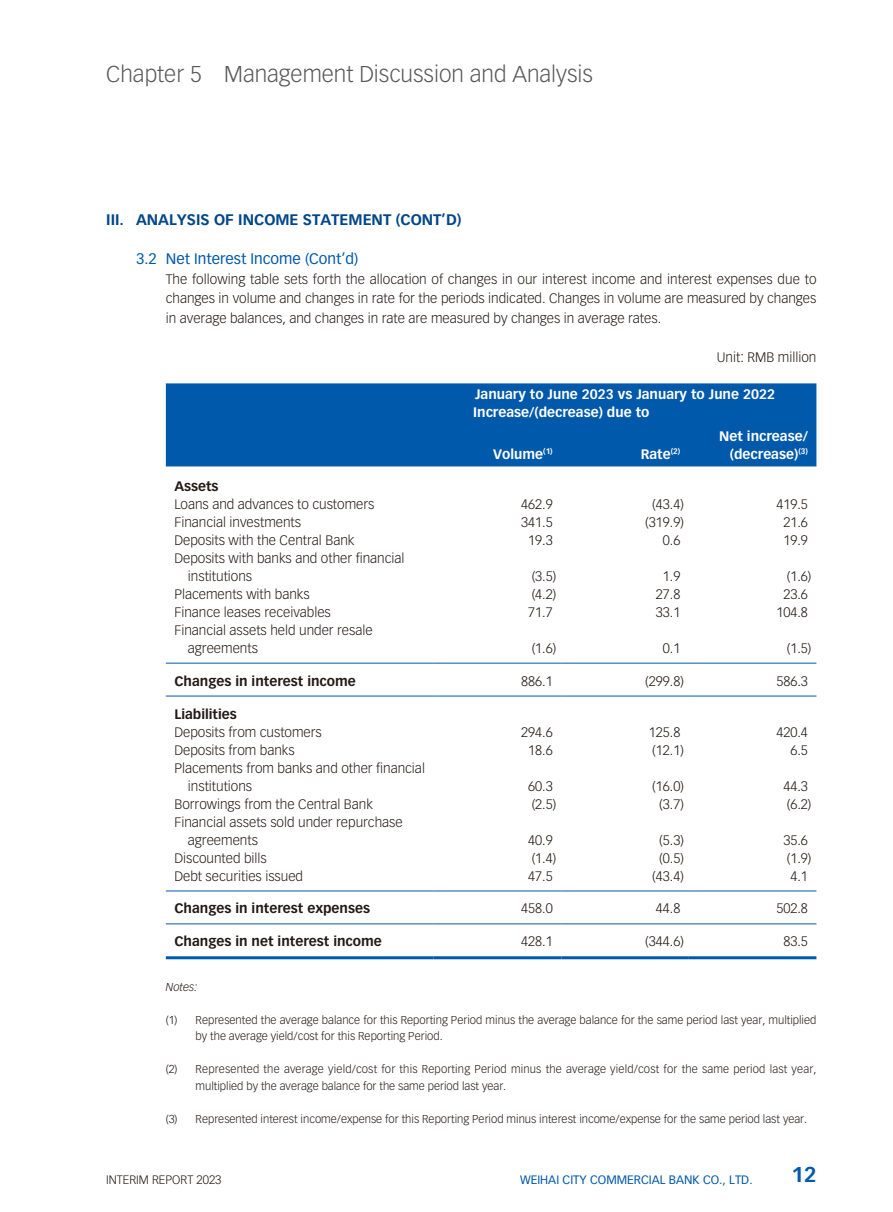
<style>
.page{position:relative;width:893px;height:1212px;background:#fff}
.page>*{position:absolute;margin:0;border:0;box-sizing:border-box;transform-origin:0 0}
.t1{font:300 22.5px "Vectora LT Std";color:#595857}
.t2{font:700 21px "Vectora LT Std";color:#0059aa}
.t3{font:700 15px "Vectora LT Std";color:#004689}
.t4{font:15px "Vectora LT Std";color:#0059aa}
.t5{font:300 13.5px/18px "Vectora LT Std";color:#231916}
.t6{font:700 13.5px/18px "Vectora LT Std";color:#fff}
.t7{font:700 13.5px "Vectora LT Std";color:#231916}
.t8{font:12px "Vectora LT Std";color:#0059aa}
.t9{font:300 12px "Vectora LT Std";color:#231916}
.t10{font:300 11.25px/16.5px "Vectora LT Std";color:#231916}
.t11{font:italic 300 11.25px "Vectora LT Std";color:#231916}
</style>
<div class="page">
<div style="left:166px;top:383px;width:650px;height:83px;background:#0059aa"></div>
<hr style="left:166px;top:663px;width:268px;height:1px;background:#0059aa">
<hr style="left:434px;top:663px;width:127px;height:1px;background:#0059aa">
<hr style="left:561px;top:663px;width:128px;height:1px;background:#0059aa">
<hr style="left:689px;top:663px;width:127px;height:1px;background:#0059aa">
<hr style="left:166px;top:696px;width:268px;height:1px;background:#0059aa">
<hr style="left:434px;top:696px;width:127px;height:1px;background:#0059aa">
<hr style="left:561px;top:696px;width:128px;height:1px;background:#0059aa">
<hr style="left:689px;top:696px;width:127px;height:1px;background:#0059aa">
<hr style="left:166px;top:890px;width:268px;height:1px;background:#0059aa">
<hr style="left:434px;top:890px;width:127px;height:1px;background:#0059aa">
<hr style="left:561px;top:890px;width:128px;height:1px;background:#0059aa">
<hr style="left:689px;top:890px;width:127px;height:1px;background:#0059aa">
<hr style="left:166px;top:923px;width:268px;height:1px;background:#0059aa">
<hr style="left:434px;top:923px;width:127px;height:1px;background:#0059aa">
<hr style="left:561px;top:923px;width:128px;height:1px;background:#0059aa">
<hr style="left:689px;top:923px;width:127px;height:1px;background:#0059aa">
<hr style="left:166px;top:956px;width:268px;height:3px;background:#0059aa">
<hr style="left:434px;top:956px;width:127px;height:3px;background:#0059aa">
<hr style="left:561px;top:956px;width:128px;height:3px;background:#0059aa">
<hr style="left:689px;top:956px;width:127px;height:3px;background:#0059aa">
<h1 class="t1" style="left:106px;top:64px;width:488px">Chapter 5 Management Discussion and Analysis</h1>
<p class="t3" style="left:106px;top:213px;width:357px">III. ANALYSIS OF INCOME STATEMENT (CONT’D)</p>
<p class="t4" style="left:136px;top:252px;width:224px">3.2 Net Interest Income (Cont’d)</p>
<p class="t5" style="left:166px;top:270px;width:652px;line-height:19.5px;text-align:justify">The following table sets forth the allocation of changes in our interest income and interest expenses due to changes in volume and changes in rate for the periods indicated. Changes in volume are measured by changes in average balances, and changes in rate are measured by changes in average rates.</p>
<p class="t5" style="left:717px;top:349px;width:101px">Unit: RMB million</p>
<p class="t6" style="left:473px;top:386px;width:303px">January to June 2023 vs January to June 2022<br>Increase/(decrease) due to</p>
<p class="t6" style="left:493px;top:446px;width:61px">Volume<sup>(1)</sup></p>
<p class="t6" style="left:641px;top:446px;width:41px">Rate<sup>(2)</sup></p>
<p class="t6" style="left:719px;top:428px;width:90px;text-align:right">Net increase/ (decrease)<sup>(3)</sup></p>
<p class="t7" style="left:174px;top:479px;width:46px">Assets</p>
<p class="t5" style="left:174px;top:496px;width:202px">Loans and advances to customers</p>
<p class="t5" style="left:521px;top:496px;width:33px">462.9</p>
<p class="t5" style="left:652px;top:496px;width:33px">(43.4)</p>
<p class="t5" style="left:776px;top:496px;width:33px">419.5</p>
<p class="t5" style="left:174px;top:514px;width:128px">Financial investments</p>
<p class="t5" style="left:521px;top:514px;width:33px">341.5</p>
<p class="t5" style="left:645px;top:514px;width:40px">(319.9)</p>
<p class="t5" style="left:783px;top:514px;width:26px">21.6</p>
<p class="t5" style="left:174px;top:532px;width:182px">Deposits with the Central Bank</p>
<p class="t5" style="left:528px;top:532px;width:26px">19.3</p>
<p class="t5" style="left:663px;top:532px;width:19px">0.6</p>
<p class="t5" style="left:783px;top:532px;width:26px">19.9</p>
<p class="t5" style="left:188px;top:550px;width:218px;text-indent:-14px">Deposits with banks and other financial institutions</p>
<p class="t5" style="left:532px;top:568px;width:26px">(3.5)</p>
<p class="t5" style="left:663px;top:568px;width:19px">1.9</p>
<p class="t5" style="left:787px;top:568px;width:26px">(1.6)</p>
<p class="t5" style="left:174px;top:586px;width:137px">Placements with banks</p>
<p class="t5" style="left:532px;top:586px;width:26px">(4.2)</p>
<p class="t5" style="left:656px;top:586px;width:26px">27.8</p>
<p class="t5" style="left:783px;top:586px;width:26px">23.6</p>
<p class="t5" style="left:174px;top:604px;width:158px">Finance leases receivables</p>
<p class="t5" style="left:528px;top:604px;width:26px">71.7</p>
<p class="t5" style="left:656px;top:604px;width:26px">33.1</p>
<p class="t5" style="left:776px;top:604px;width:33px">104.8</p>
<p class="t5" style="left:188px;top:622px;width:186px;text-indent:-14px">Financial assets held under resale agreements</p>
<p class="t5" style="left:532px;top:640px;width:26px">(1.6)</p>
<p class="t5" style="left:663px;top:640px;width:19px">0.1</p>
<p class="t5" style="left:787px;top:640px;width:26px">(1.5)</p>
<p class="t7" style="left:174px;top:674px;width:183px">Changes in interest income</p>
<p class="t5" style="left:521px;top:673px;width:33px">886.1</p>
<p class="t5" style="left:645px;top:673px;width:40px">(299.8)</p>
<p class="t5" style="left:776px;top:673px;width:33px">586.3</p>
<p class="t7" style="left:174px;top:707px;width:64px">Liabilities</p>
<p class="t5" style="left:174px;top:723px;width:149px">Deposits from customers</p>
<p class="t5" style="left:521px;top:723px;width:33px">294.6</p>
<p class="t5" style="left:649px;top:723px;width:33px">125.8</p>
<p class="t5" style="left:776px;top:723px;width:33px">420.4</p>
<p class="t5" style="left:174px;top:741px;width:122px">Deposits from banks</p>
<p class="t5" style="left:528px;top:741px;width:26px">18.6</p>
<p class="t5" style="left:652px;top:741px;width:33px">(12.1)</p>
<p class="t5" style="left:790px;top:741px;width:19px">6.5</p>
<p class="t5" style="left:188px;top:759px;width:239px;text-indent:-14px">Placements from banks and other financial institutions</p>
<p class="t5" style="left:528px;top:777px;width:26px">60.3</p>
<p class="t5" style="left:652px;top:777px;width:33px">(16.0)</p>
<p class="t5" style="left:783px;top:777px;width:26px">44.3</p>
<p class="t5" style="left:174px;top:795px;width:200px">Borrowings from the Central Bank</p>
<p class="t5" style="left:532px;top:795px;width:26px">(2.5)</p>
<p class="t5" style="left:659px;top:795px;width:26px">(3.7)</p>
<p class="t5" style="left:787px;top:795px;width:26px">(6.2)</p>
<p class="t5" style="left:188px;top:813px;width:216px;text-indent:-14px">Financial assets sold under repurchase agreements</p>
<p class="t5" style="left:528px;top:831px;width:26px">40.9</p>
<p class="t5" style="left:659px;top:831px;width:26px">(5.3)</p>
<p class="t5" style="left:783px;top:831px;width:26px">35.6</p>
<p class="t5" style="left:174px;top:849px;width:94px">Discounted bills</p>
<p class="t5" style="left:532px;top:849px;width:26px">(1.4)</p>
<p class="t5" style="left:659px;top:849px;width:26px">(0.5)</p>
<p class="t5" style="left:787px;top:849px;width:26px">(1.9)</p>
<p class="t5" style="left:174px;top:867px;width:130px">Debt securities issued</p>
<p class="t5" style="left:528px;top:867px;width:26px">47.5</p>
<p class="t5" style="left:652px;top:867px;width:33px">(43.4)</p>
<p class="t5" style="left:790px;top:867px;width:19px">4.1</p>
<p class="t7" style="left:174px;top:902px;width:197px">Changes in interest expenses</p>
<p class="t5" style="left:521px;top:900px;width:33px">458.0</p>
<p class="t5" style="left:656px;top:900px;width:26px">44.8</p>
<p class="t5" style="left:776px;top:900px;width:33px">502.8</p>
<p class="t7" style="left:174px;top:935px;width:209px">Changes in net interest income</p>
<p class="t5" style="left:521px;top:933px;width:33px">428.1</p>
<p class="t5" style="left:645px;top:933px;width:40px">(344.6)</p>
<p class="t5" style="left:783px;top:933px;width:26px">83.5</p>
<p class="t11" style="left:166px;top:981px;width:33px">Notes:</p>
<p class="t10" style="left:196px;top:1012px;width:622px;text-indent:-30px">(1) Represented the average balance for this Reporting Period minus the average balance for the same period last year, multiplied by the average yield/cost for this Reporting Period.</p>
<p class="t10" style="left:196px;top:1062px;width:622px;text-indent:-30px">(2) Represented the average yield/cost for this Reporting Period minus the average yield/cost for the same period last year, multiplied by the average balance for the same period last year.</p>
<p class="t10" style="left:166px;top:1111px;width:643px">(3) Represented interest income/expense for this Reporting Period minus interest income/expense for the same period last year.</p>
<p class="t9" style="left:106px;top:1174px;width:117px">INTERIM REPORT 2023</p>
<p class="t8" style="left:520px;top:1174px;width:234px">WEIHAI CITY COMMERCIAL BANK CO., LTD.</p>
<h2 class="t2" style="left:792px;top:1165px;width:26px">12</h2>
</div>
